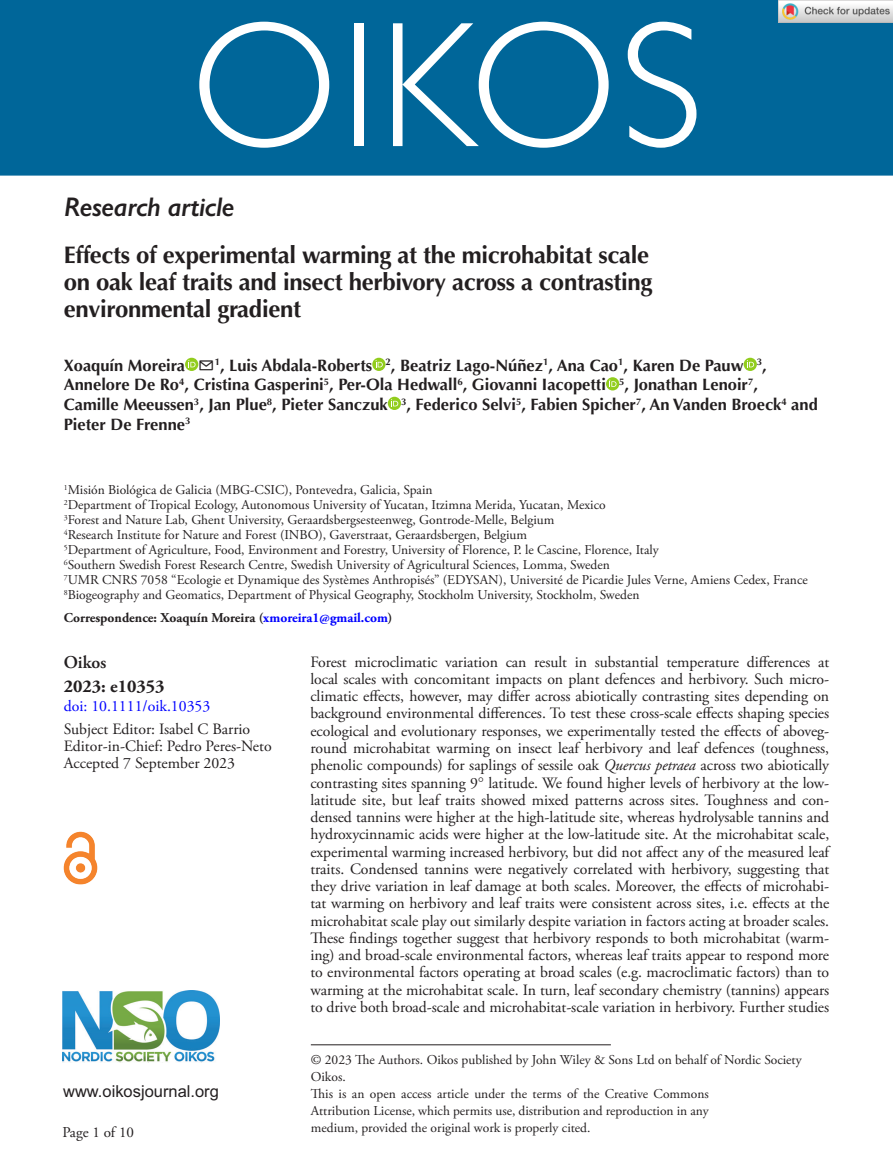
<style>
.page{position:relative;width:893px;height:1174px;background:#fff}
.page>*{position:absolute;margin:0;border:0;box-sizing:border-box;transform-origin:0 0}
.OIKOS{font:300 180px "Gill Sans Std";letter-spacing:.01em;color:#fff}
.AT_TYPE{font:italic 600 27px "Gill Sans";letter-spacing:-.015em;color:#231f20}
.CT{font:700 24px/27px "Optima LT Std";letter-spacing:-.015em;color:#231f20}
.Corres{font:700 18px "Adobe Garamond Pro";color:#231f20}
.t1{font:600 18px "Adobe Garamond Pro";color:#231f20}
.AU{font:700 16.5px/19.5px "Optima LT Std";color:#231f20}
.Arial{font:16.5px "Arial";color:#231f20}
.ABS_TXT{font:15.75px/17.2px "Adobe Garamond Pro";color:#231f20;text-align:justify}
.Doi_No{font:15.75px "Adobe Garamond Pro";color:#00f}
.t2{font:15px "Adobe Garamond Pro";color:#231f20}
.Address{font:13.5px/16.8px "Adobe Garamond Pro";color:#231f20;text-align:justify}
.FM_Note{font:13.5px/17px "Adobe Garamond Pro";color:#231f20}
.Corres-2{font:700 13.5px "Adobe Garamond Pro";color:#231f20}
.s1{color:#00f}
.s2{font-style:italic}
.s3{font-family:"STIX General"}
</style>
<div class="page">
<div style="left:0;top:0;width:893px;height:176px;background:#069"></div>
<img style="left:63px;top:990px;width:156px;height:72px">
<img style="left:64px;top:831px;width:34px;height:53px">
<hr style="left:311px;top:1044px;width:300px;height:1px;background:#231f20">
<svg style="left:185px;top:358px;width:13px;height:13px"></svg>
<svg style="left:188px;top:360px;width:8px;height:7px"></svg>
<svg style="left:372px;top:358px;width:14px;height:13px"></svg>
<svg style="left:376px;top:360px;width:7px;height:7px"></svg>
<svg style="left:744px;top:358px;width:13px;height:13px"></svg>
<svg style="left:747px;top:360px;width:7px;height:7px"></svg>
<svg style="left:606px;top:377px;width:13px;height:13px"></svg>
<svg style="left:609px;top:380px;width:7px;height:7px"></svg>
<svg style="left:388px;top:397px;width:13px;height:13px"></svg>
<svg style="left:391px;top:399px;width:7px;height:7px"></svg>
<img style="left:779px;top:0;width:114px;height:23px">
<p class="OIKOS" style="left:190px;top:-15px;width:515px">OIKOS</p>
<p class="AT_TYPE" style="left:64px;top:191px;width:172px">Research article</p>
<p class="CT" style="left:64px;top:242px;width:590px">Effects of experimental warming at the microhabitat scale on oak leaf traits and insect herbivory across a contrasting environmental gradient</p>
<p class="AU" style="left:64px;top:356px;width:756px">Xoaquín Moreira ✉<sup>1</sup>, Luis Abdala-Roberts <sup>2</sup>, Beatriz Lago-Núñez<sup>1</sup>, Ana Cao<sup>1</sup>, Karen De Pauw <sup>3</sup>, Annelore De Ro<sup>4</sup>, Cristina Gasperini<sup>5</sup>, Per-Ola Hedwall<sup>6</sup>, Giovanni Iacopetti <sup>5</sup>, Jonathan Lenoir<sup>7</sup>,<br>Camille Meeussen<sup>3</sup>, Jan Plue<sup>8</sup>, Pieter Sanczuk <sup>3</sup>, Federico Selvi<sup>5</sup>, Fabien Spicher<sup>7</sup>, An Vanden Broeck<sup>4</sup> and Pieter De Frenne<sup>3</sup></p>
<p class="Address" style="left:64px;top:482px;width:370px"><sup>1</sup>Misión Biológica de Galicia (MBG-CSIC), Pontevedra, Galicia, Spain</p>
<p class="Address" style="left:64px;top:497px;width:543px"><sup>2</sup>Department of Tropical Ecology, Autonomous University of Yucatan, Itzimna Merida, Yucatan, Mexico</p>
<p class="Address" style="left:64px;top:512px;width:492px"><sup>3</sup>Forest and Nature Lab, Ghent University, Geraardsbergsesteenweg, Gontrode-Melle, Belgium</p>
<p class="Address" style="left:64px;top:527px;width:465px"><sup>4</sup>Research Institute for Nature and Forest (INBO), Gaverstraat, Geraardsbergen, Belgium</p>
<p class="Address" style="left:64px;top:542px;width:596px"><sup>5</sup>Department of Agriculture, Food, Environment and Forestry, University of Florence, P. le Cascine, Florence, Italy</p>
<p class="Address" style="left:64px;top:557px;width:548px"><sup>6</sup>Southern Swedish Forest Research Centre, Swedish University of Agricultural Sciences, Lomma, Sweden</p>
<p class="Address" style="left:64px;top:572px;width:745px"><sup>7</sup>UMR CNRS 7058 “Ecologie et Dynamique des Systèmes Anthropisés” (EDYSAN), Université de Picardie Jules Verne, Amiens Cedex, France</p>
<p class="Address" style="left:64px;top:587px;width:577px"><sup>8</sup>Biogeography and Geomatics, Department of Physical Geography, Stockholm University, Stockholm, Sweden</p>
<p class="Corres-2" style="left:64px;top:609px;width:330px">Correspondence: Xoaquín Moreira (<span class="s1">xmoreira1@gmail.com</span>)</p>
<p class="t1" style="left:64px;top:652px;width:44px">Oikos</p>
<p class="Corres" style="left:64px;top:676px;width:102px">2023: e10353</p>
<p class="Doi_No" style="left:64px;top:696px;width:148px">doi: 10.1111/oik.10353</p>
<p class="ABS_TXT" style="left:64px;top:720px;width:188px">Subject Editor: Isabel C Barrio</p>
<p class="ABS_TXT" style="left:64px;top:737px;width:209px">Editor-in-Chief: Pedro Peres-Neto</p>
<p class="ABS_TXT" style="left:64px;top:755px;width:173px">Accepted 7 September 2023</p>
<p class="Arial" style="left:63px;top:1080px;width:157px">www.oikosjournal.org</p>
<p class="t2" style="left:62px;top:1123px;width:73px">Page 1 of 10</p>
<p class="ABS_TXT" style="left:310px;top:653px;width:520px">Forest microclimatic variation can result in substantial temperature differences at local scales with concomitant impacts on plant defences and herbivory. Such micro&shy;climatic effects, however, may differ across abiotically contrasting sites depending on background environmental differences. To test these cross-scale effects shaping species ecological and evolutionary responses, we experimentally tested the effects of aboveg&shy;round microhabitat warming on insect leaf herbivory and leaf defences (toughness, phenolic compounds) for saplings of sessile oak <span class="s2">Quercus petraea</span> across two abiotically contrasting sites spanning 9<span class="s3">°</span> latitude. We found higher levels of herbivory at the low&shy;latitude site, but leaf traits showed mixed patterns across sites. Toughness and con&shy;densed tannins were higher at the high-latitude site, whereas hydrolysable tannins and hydroxycinnamic acids were higher at the low-latitude site. At the microhabitat scale, experimental warming increased herbivory, but did not affect any of the measured leaf traits. Condensed tannins were negatively correlated with herbivory, suggesting that they drive variation in leaf damage at both scales. Moreover, the effects of microhabi&shy;tat warming on herbivory and leaf traits were consistent across sites, i.e. effects at the microhabitat scale play out similarly despite variation in factors acting at broader scales.<br>These findings together suggest that herbivory responds to both microhabitat (warm&shy;ing) and broad-scale environmental factors, whereas leaf traits appear to respond more to environmental factors operating at broad scales (e.g. macroclimatic factors) than to warming at the microhabitat scale. In turn, leaf secondary chemistry (tannins) appears to drive both broad-scale and microhabitat-scale variation in herbivory. Further studies</p>
<p class="FM_Note" style="left:311px;top:1052px;width:492px">© 2023 The Authors. Oikos published by John Wiley &amp; Sons Ltd on behalf of Nordic Society<br>Oikos.</p>
<p class="Address" style="left:311px;top:1086px;width:399px">This is an open access article under the terms of the Creative Commons Attribution License, which permits use, distribution and reproduction in any medium, provided the original work is properly cited.</p>
</div>
